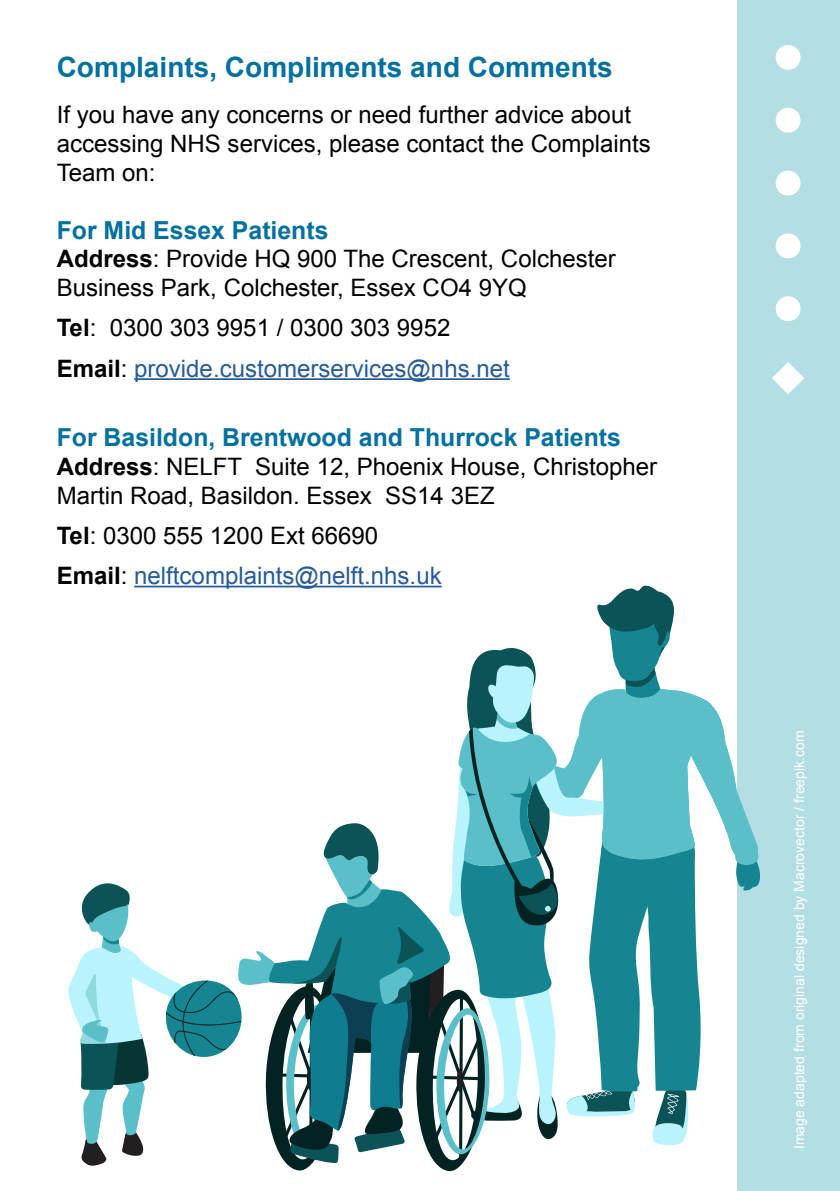
<style>
.page{position:relative;width:840px;height:1191px;background:#fff}
.page>*{position:absolute;margin:0;border:0;box-sizing:border-box;transform-origin:0 0}
.t1{font:700 28px "Arial";color:#0070a1}
.t2{font:700 24.8px "Arial";color:#0070a1}
.t3{font:24px/28.8px "Arial";color:#000}
.t4{font:24px/40.2px "Arial";color:#275b9b}
.t5{font:14px "Arial";color:#fff}
.s1{font-weight:700}
.s2{font-weight:700;color:#000}
.s3{color:#000}
</style>
<div class="page">
<div style="left:737px;top:0;width:102px;height:1191px;background:#b3dee3"></div>
<div style="left:775px;top:45px;width:25px;height:25px;background:#fff;border-radius:50%"></div>
<div style="left:775px;top:108px;width:25px;height:25px;background:#fff;border-radius:50%"></div>
<div style="left:775px;top:171px;width:25px;height:24px;background:#fff;border-radius:50%"></div>
<div style="left:775px;top:233px;width:25px;height:25px;background:#fff;border-radius:50%"></div>
<div style="left:775px;top:296px;width:25px;height:25px;background:#fff;border-radius:50%"></div>
<svg style="left:772px;top:362px;width:31px;height:32px"></svg>
<hr style="left:134px;top:378px;width:375px;height:2px;background:#275b9b">
<svg style="left:68px;top:585px;width:692px;height:587px"></svg>
<p class="t1" style="left:57px;top:49px;width:557px">Complaints, Compliments and Comments</p>
<p class="t3" style="left:57px;top:100px;width:595px">If you have any concerns or need further advice about accessing NHS services, please contact the Complaints<br>Team on:</p>
<p class="t2" style="left:57px;top:213px;width:273px">For Mid Essex Patients</p>
<p class="t3" style="left:57px;top:245px;width:560px"><span class="s1">Address</span>: Provide HQ 900 The Crescent, Colchester<br>Business Park, Colchester, Essex CO4 9YQ</p>
<p class="t4" style="left:57px;top:308px;width:454px"><span class="s2">Tel</span><span class="s3">: 0300 303 9951 / 0300 303 9952<br></span><span class="s2">Email</span><span class="s3">:</span> provide.customerservices@nhs.net</p>
<p class="t2" style="left:57px;top:421px;width:565px">For Basildon, Brentwood and Thurrock Patients</p>
<p class="t3" style="left:57px;top:452px;width:601px"><span class="s1">Address</span>: NELFT Suite 12, Phoenix House, Christopher<br>Martin Road, Basildon. Essex SS14 3EZ</p>
<p class="t4" style="left:57px;top:515px;width:386px"><span class="s2">Tel</span><span class="s3">: 0300 555 1200 Ext 66690<br></span><span class="s2">Email</span><span class="s3">:</span> nelftcomplaints@nelft.nhs.uk</p>
<p class="t5" style="left:789px;top:1149px;width:420px;rotate:-90deg">Image adapted from original designed by Macrovector / freepik.com</p>
</div>
